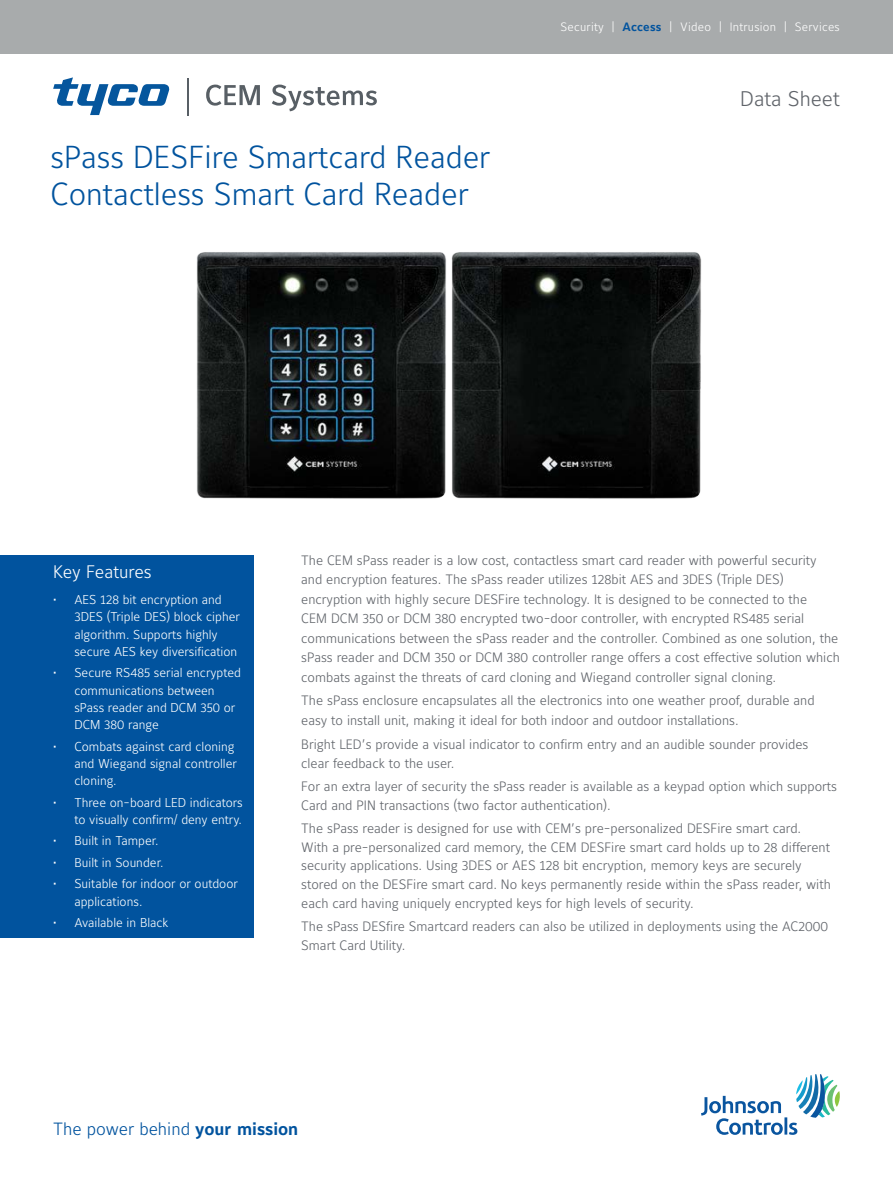
<style>
.page{position:relative;width:893px;height:1188px;background:#fff}
.page>*{position:absolute;margin:0;border:0;box-sizing:border-box;transform-origin:0 0}
.t1{font:300 31.5px/37.8px "Maurea Jci Lf ML";color:#01539e}
.t2{font:300 21px "Maurea Jci Lf ML";color:#5f6369}
.t3{font:300 18px "Maurea Jci Lf ML";color:#fff}
.t4{font:300 17.55px "Maurea Jci Lf ML";color:#01539e}
.t5{font:300 13.5px/19.5px "Maurea Jci Lf ML";color:#5f6369}
.t6{font:300 12.75px/17.2px "Maurea Jci Lf ML";color:#fff}
.t7{font:300 12px "Maurea Jci Lf ML";letter-spacing:.02em;color:#fff}
.s1{font-weight:700;color:#01539e}
.s2{font-weight:700}
</style>
<div class="page">
<div style="left:0;top:555px;width:254px;height:383px;background:#01539e"></div>
<div style="left:0;top:0;width:893px;height:53px;background:#a8abac"></div>
<svg style="left:701px;top:1074px;width:139px;height:61px"></svg>
<svg style="left:206px;top:85px;width:54px;height:21px"></svg>
<svg style="left:272px;top:85px;width:105px;height:26px"></svg>
<hr style="left:187px;top:78px;width:1px;height:37px;background:#585f65">
<svg style="left:53px;top:77px;width:117px;height:38px"></svg>
<img style="left:196px;top:252px;width:506px;height:247px">
<p class="t7" style="left:561px;top:19px;width:281px">Security | <span class="s1">Access</span> | Video | Intrusion | Services</p>
<h1 class="t1" style="left:50px;top:137px;width:441px">sPass DESFire Smartcard Reader<br>Contactless Smart Card Reader</h1>
<h2 class="t2" style="left:740px;top:86px;width:101px">Data Sheet</h2>
<h3 class="t3" style="left:53px;top:561px;width:100px">Key Features</h3>
<p class="t6" style="left:74px;top:591px;width:167px;text-indent:-21px">• AES 128 bit encryption and<br>3DES (Triple DES) block cipher algorithm. Supports highly secure AES key diversification</p>
<p class="t6" style="left:74px;top:664px;width:168px;text-indent:-21px">• Secure RS485 serial encrypted communications between sPass reader and DCM 350 or<br>DCM 380 range</p>
<p class="t6" style="left:74px;top:737px;width:164px;text-indent:-21px">• Combats against card cloning and Wiegand signal controller cloning.</p>
<p class="t6" style="left:53px;top:793px;width:191px;text-align:right">• Three on-board LED indicators to visually confirm/ deny entry.</p>
<p class="t6" style="left:53px;top:832px;width:107px">• Built in Tamper.</p>
<p class="t6" style="left:53px;top:854px;width:112px">• Built in Sounder.</p>
<p class="t6" style="left:74px;top:875px;width:165px;text-indent:-21px">• Suitable for indoor or outdoor applications.</p>
<p class="t6" style="left:53px;top:914px;width:117px">• Available in Black</p>
<p class="t5" style="left:301px;top:550px;width:540px">The CEM sPass reader is a low cost, contactless smart card reader with powerful security and encryption features. The sPass reader utilizes 128bit AES and 3DES (Triple DES) encryption with highly secure DESFire technology. It is designed to be connected to the<br>CEM DCM 350 or DCM 380 encrypted two-door controller, with encrypted RS485 serial communications between the sPass reader and the controller. Combined as one solution, the sPass reader and DCM 350 or DCM 380 controller range offers a cost effective solution which combats against the threats of card cloning and Wiegand controller signal cloning.</p>
<p class="t5" style="left:301px;top:691px;width:515px">The sPass enclosure encapsulates all the electronics into one weather proof, durable and easy to install unit, making it ideal for both indoor and outdoor installations.</p>
<p class="t5" style="left:301px;top:734px;width:509px">Bright LED’s provide a visual indicator to confirm entry and an audible sounder provides clear feedback to the user.</p>
<p class="t5" style="left:301px;top:777px;width:537px;line-height:18.8px">For an extra layer of security the sPass reader is available as a keypad option which supports<br>Card and PIN transactions (two factor authentication).</p>
<p class="t5" style="left:301px;top:819px;width:531px;line-height:18.8px">The sPass reader is designed for use with CEM’s pre-personalized DESFire smart card.<br>With a pre-personalized card memory, the CEM DESFire smart card holds up to 28 different security applications. Using 3DES or AES 128 bit encryption, memory keys are securely stored on the DESFire smart card. No keys permanently reside within the sPass reader, with each card having uniquely encrypted keys for high levels of security.</p>
<p class="t5" style="left:301px;top:917px;width:528px;line-height:18.8px">The sPass DESfire Smartcard readers can also be utilized in deployments using the AC2000<br>Smart Card Utility.</p>
<p class="t4" style="left:53px;top:1118px;width:247px">The power behind <span class="s2">your mission</span></p>
</div>
